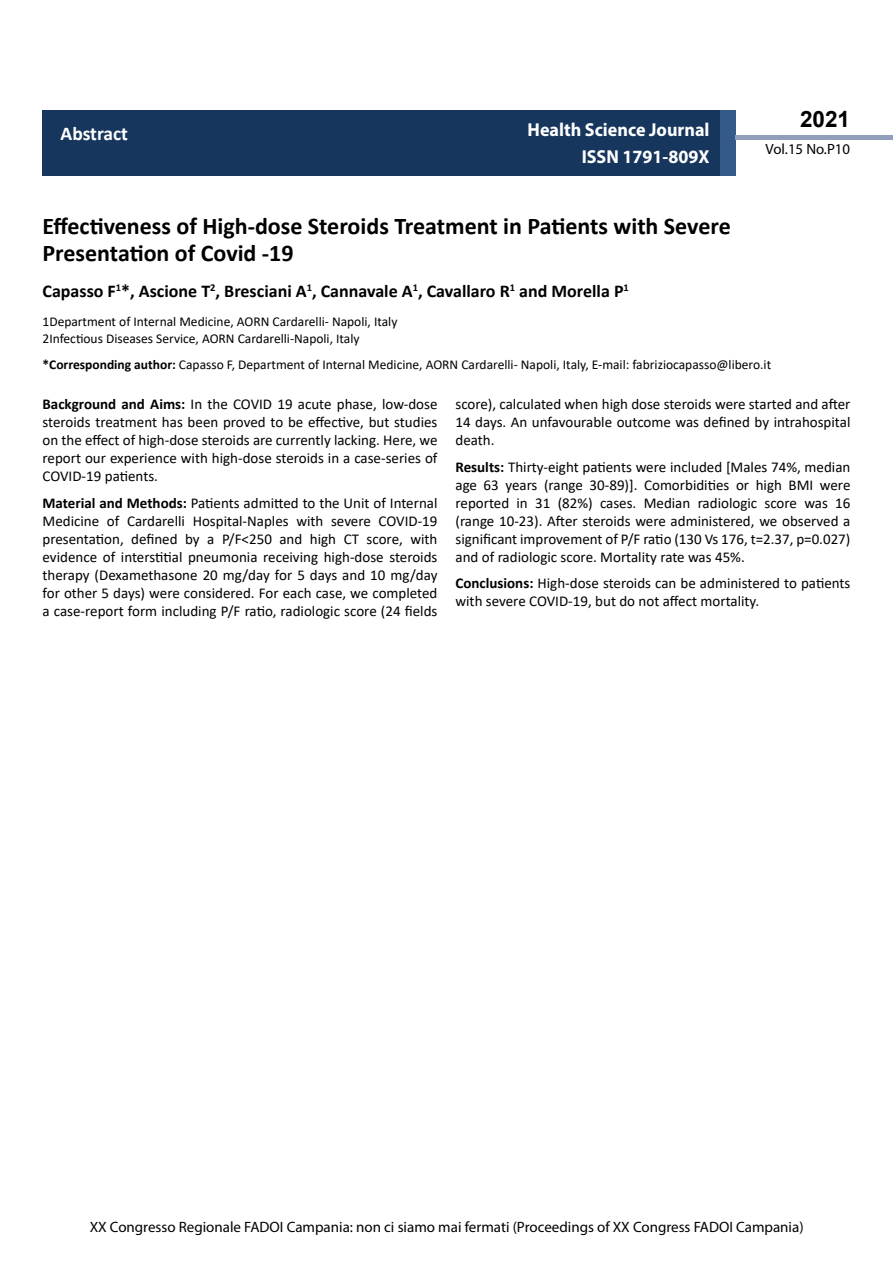
<style>
.page{position:relative;width:893px;height:1263px;background:#fff}
.page>*{position:absolute;margin:0;border:0;box-sizing:border-box;transform-origin:0 0}
.t1{font:700 24px/26.4px "Calibri";color:#000}
.t2{font:700 22.5px "Arial";color:#000}
.t3{font:700 19.5px "Calibri";color:#fff}
.t4{font:700 18.75px/27.2px "Myriad Pro";color:#fff;text-align:right;scale:.96 1}
.t5{font:700 18px "Calibri";color:#000}
.t6{font:15px/18px "Calibri";color:#000;text-align:justify}
.t7{font:15px "Myriad Pro";color:#000}
.t8{font:14.85px "Myriad Pro";color:#000}
.t9{font:13.5px/16.2px "Calibri";color:#000}
.s1{font-weight:700}
</style>
<div class="page">
<div style="left:43px;top:110px;width:678px;height:66px;background:#16365d"></div>
<div style="left:720px;top:110px;width:16px;height:66px;background:#345a8a"></div>
<div style="left:736px;top:135px;width:157px;height:5px;background:#929fbc"></div>
<h3 class="t3" style="left:61px;top:120px;width:69px">Abstract</h3>
<p class="t4" style="left:528px;top:116px;width:191px">Health Science Journal<br>ISSN 1791-809X</p>
<h2 class="t2" style="left:800px;top:104px;width:52px">2021</h2>
<p class="t8" style="left:766px;top:140px;width:86px">Vol.15 No.P10</p>
<h1 class="t1" style="left:43px;top:213px;width:690px">Effectiveness of High-dose Steroids Treatment in Patients with Severe<br>Presentation of Covid -19</h1>
<p class="t5" style="left:43px;top:279px;width:588px">Capasso F<sup>1</sup>*, Ascione T<sup>2</sup>, Bresciani A<sup>1</sup>, Cannavale A<sup>1</sup>, Cavallaro R<sup>1</sup> and Morella P<sup>1</sup></p>
<p class="t9" style="left:43px;top:313px;width:356px">1Department of Internal Medicine, AORN Cardarelli- Napoli, Italy<br>2Infectious Diseases Service, AORN Cardarelli-Napoli, Italy</p>
<p class="t9" style="left:43px;top:356px;width:730px"><span class="s1">*Corresponding author:</span> Capasso F, Department of Internal Medicine, AORN Cardarelli- Napoli, Italy, E-mail: fabriziocapasso@libero.it</p>
<p class="t6" style="left:43px;top:395px;width:396px"><span class="s1">Background and Aims:</span> In the COVID 19 acute phase, low-dose steroids treatment has been proved to be effective, but studies on the effect of high-dose steroids are currently lacking. Here, we report our experience with high-dose steroids in a case-series of COVID-19 patients.</p>
<p class="t6" style="left:43px;top:494px;width:396px"><span class="s1">Material and Methods:</span> Patients admitted to the Unit of Internal Medicine of Cardarelli Hospital-Naples with severe COVID-19 presentation, defined by a P/F&lt;250 and high CT score, with evidence of interstitial pneumonia receiving high-dose steroids therapy (Dexamethasone 20 mg/day for 5 days and 10 mg/day for other 5 days) were considered. For each case, we completed a case-report form including P/F ratio, radiologic score (24 fields</p>
<p class="t6" style="left:455px;top:395px;width:396px">score), calculated when high dose steroids were started and after 14 days. An unfavourable outcome was defined by intrahospital death.</p>
<p class="t6" style="left:455px;top:458px;width:396px"><span class="s1">Results:</span> Thirty-eight patients were included [Males 74%, median age 63 years (range 30-89)]. Comorbidities or high BMI were reported in 31 (82%) cases. Median radiologic score was 16 (range 10-23). After steroids were administered, we observed a significant improvement of P/F ratio (130 Vs 176, t=2.37, p=0.027) and of radiologic score. Mortality rate was 45%.</p>
<p class="t6" style="left:455px;top:574px;width:396px"><span class="s1">Conclusions:</span> High-dose steroids can be administered to patients with severe COVID-19, but do not affect mortality.</p>
<p class="t7" style="left:90px;top:1217px;width:715px">XX Congresso Regionale FADOI Campania: non ci siamo mai fermati (Proceedings of XX Congress FADOI Campania)</p>
</div>
